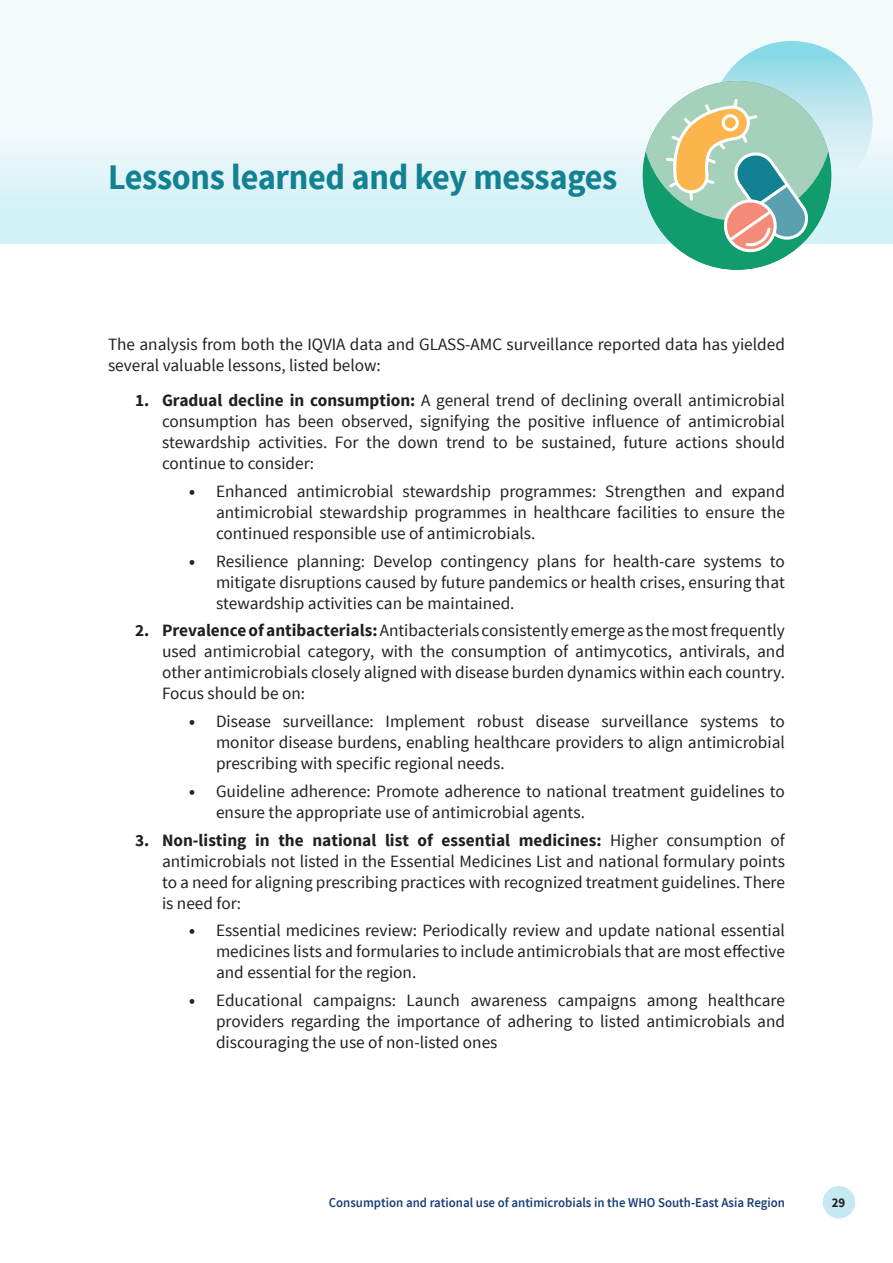
<style>
.page{position:relative;width:893px;height:1263px;background:#fff}
.page>*{position:absolute;margin:0;border:0;box-sizing:border-box;transform-origin:0 0}
.t1{font:700 36px "Source Sans Pro";letter-spacing:-.01em;color:#128192;scale:.95 1}
.List_lead-in{font:17.25px/21px "Source Sans Pro";color:#231f20;text-align:justify}
.t2{font:600 13.5px "Source Sans Pro";color:#193f78;scale:.95 1}
.t3{font:700 13.5px "Source Sans Pro";color:#231f20;scale:.95 1}
.s1{font-weight:700}
</style>
<div class="page">
<div style="left:0;top:0;width:893px;height:243px;background:linear-gradient(to bottom,#fdfcfe,#d6f2f7)"></div>
<svg style="left:711px;top:41px;width:161px;height:162px;background:#afe2ed"></svg>
<div style="left:642px;top:81px;width:189px;height:189px;background:#109c6c;border-radius:50%"></div>
<svg style="left:642px;top:81px;width:189px;height:175px"></svg>
<div style="left:721px;top:114px;width:18px;height:18px;border:3px solid #fff;border-radius:50%"></div>
<div style="left:823px;top:1186px;width:32px;height:32px;background:#c5e8f2;border-radius:50%"></div>
<p class="t1" style="left:108px;top:154px;width:537px">Lessons learned and key messages</p>
<p class="List_lead-in" style="left:108px;top:335px;width:678px">The analysis from both the IQVIA data and GLASS-AMC surveillance reported data has yielded several valuable lessons, listed below:</p>
<p class="List_lead-in" style="left:162px;top:390px;width:624px;text-indent:-27px"><span class="s1">1. Gradual decline in consumption:</span> A general trend of declining overall antimicrobial consumption has been observed, signifying the positive influence of antimicrobial stewardship activities. For the down trend to be sustained, future actions should continue to consider:</p>
<p class="List_lead-in" style="left:216px;top:481px;width:570px;text-indent:-27px"><span class="s1">•</span> Enhanced antimicrobial stewardship programmes: Strengthen and expand antimicrobial stewardship programmes in healthcare facilities to ensure the continued responsible use of antimicrobials.</p>
<p class="List_lead-in" style="left:216px;top:551px;width:570px;text-indent:-27px"><span class="s1">•</span> Resilience planning: Develop contingency plans for health-care systems to mitigate disruptions caused by future pandemics or health crises, ensuring that stewardship activities can be maintained.</p>
<p class="List_lead-in" style="left:162px;top:620px;width:624px;text-indent:-27px"><span class="s1">2. Prevalence of antibacterials:</span> Antibacterials consistently emerge as the most frequently used antimicrobial category, with the consumption of antimycotics, antivirals, and other antimicrobials closely aligned with disease burden dynamics within each country.<br>Focus should be on:</p>
<p class="List_lead-in" style="left:216px;top:711px;width:570px;text-indent:-27px"><span class="s1">•</span> Disease surveillance: Implement robust disease surveillance systems to monitor disease burdens, enabling healthcare providers to align antimicrobial prescribing with specific regional needs.</p>
<p class="List_lead-in" style="left:216px;top:781px;width:570px;text-indent:-27px"><span class="s1">•</span> Guideline adherence: Promote adherence to national treatment guidelines to ensure the appropriate use of antimicrobial agents.</p>
<p class="List_lead-in" style="left:162px;top:830px;width:624px;text-indent:-27px"><span class="s1">3. Non-listing in the national list of essential medicines:</span> Higher consumption of antimicrobials not listed in the Essential Medicines List and national formulary points to a need for aligning prescribing practices with recognized treatment guidelines. There is need for:</p>
<p class="List_lead-in" style="left:216px;top:920px;width:570px;text-indent:-27px"><span class="s1">•</span> Essential medicines review: Periodically review and update national essential medicines lists and formularies to include antimicrobials that are most effective and essential for the region.</p>
<p class="List_lead-in" style="left:216px;top:990px;width:570px;text-indent:-27px"><span class="s1">•</span> Educational campaigns: Launch awareness campaigns among healthcare providers regarding the importance of adhering to listed antimicrobials and discouraging the use of non-listed ones</p>
<p class="t2" style="left:329px;top:1194px;width:482px">Consumption and rational use of antimicrobials in the WHO South-East Asia Region</p>
<p class="t3" style="left:832px;top:1194px;width:16px">29</p>
</div>
